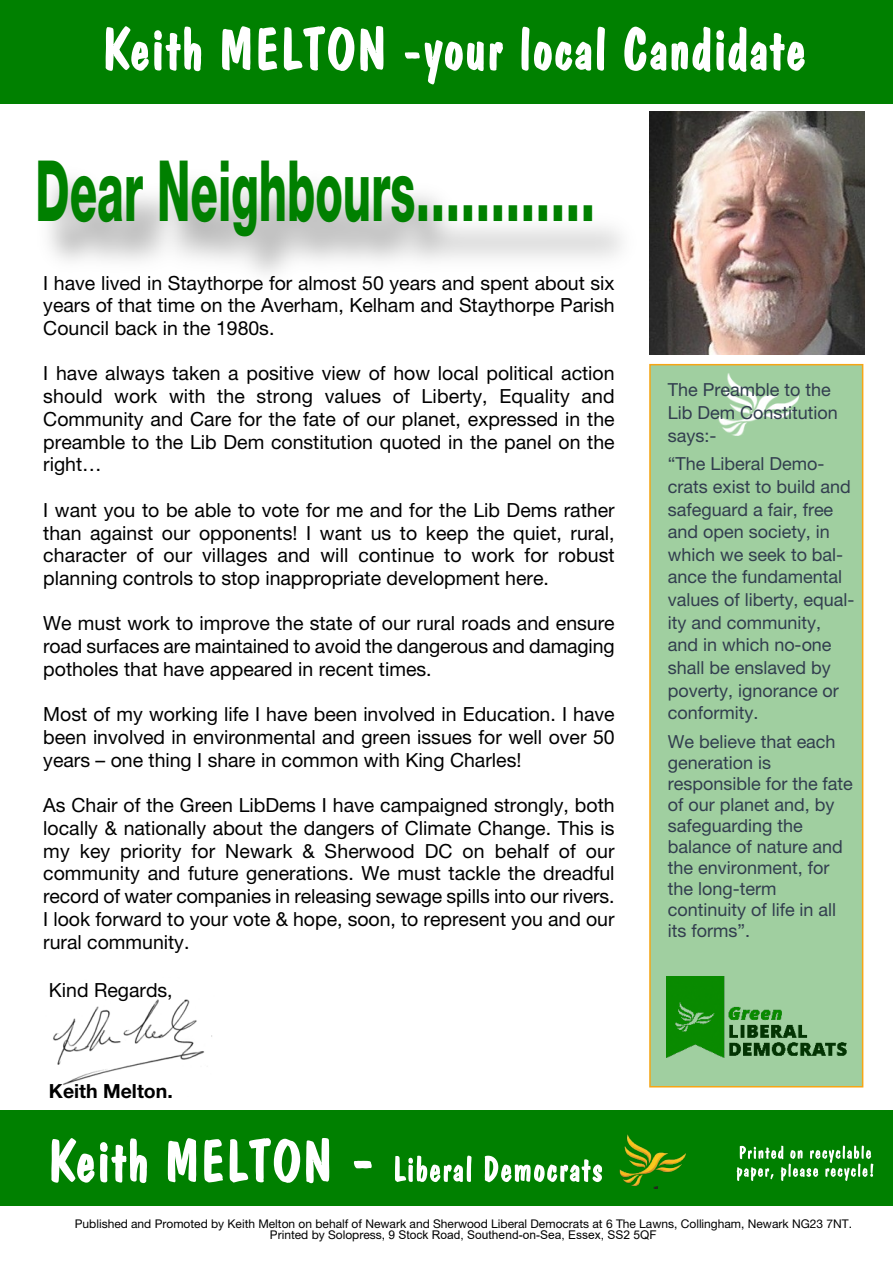
<style>
.page{position:relative;width:893px;height:1263px;background:#fff}
.page>*{position:absolute;margin:0;border:0;box-sizing:border-box;transform-origin:0 0}
.t1{font:800 84.6px "Helvetica Neue LT Std";color:#008000;scale:.53 1}
.t2{font:19.5px/22.6px "Helvetica Neue LT Std";color:#000;text-align:justify}
.t3{font:700 19.5px "Helvetica Neue LT Std";color:#000}
.t4{font:18px/22.6px "Helvetica Neue LT Std";color:#323e4f}
.t5{font:12px "Helvetica Neue LT Std";color:#000}
.t6{font:12px "Arial";color:#000}
.s1{font-family:"Helvetica Neue LT Std"}
</style>
<div class="page">
<img style="left:53px;top:999px;width:159px;height:86px">
<div style="left:0;top:1110px;width:893px;height:96px;background:#008000"></div>
<svg style="left:51px;top:1138px;width:96px;height:45px"></svg>
<svg style="left:168px;top:1138px;width:28px;height:44px"></svg>
<svg style="left:204px;top:1139px;width:19px;height:43px"></svg>
<svg style="left:230px;top:1138px;width:70px;height:45px"></svg>
<svg style="left:306px;top:1138px;width:23px;height:45px"></svg>
<svg style="left:354px;top:1161px;width:18px;height:7px"></svg>
<svg style="left:395px;top:1155px;width:76px;height:27px"></svg>
<svg style="left:485px;top:1156px;width:117px;height:26px"></svg>
<svg style="left:737px;top:1145px;width:136px;height:36px"></svg>
<img style="left:619px;top:1134px;width:67px;height:54px">
<div style="left:649px;top:364px;width:214px;height:723px;background:#a0cfa0;border:2px solid #f6a515"></div>
<img style="left:719px;top:373px;width:80px;height:62px">
<div style="left:0;top:0;width:893px;height:103px;background:#008000"></div>
<svg style="left:106px;top:26px;width:95px;height:45px"></svg>
<svg style="left:222px;top:26px;width:28px;height:44px"></svg>
<svg style="left:258px;top:27px;width:19px;height:44px"></svg>
<svg style="left:284px;top:26px;width:70px;height:45px"></svg>
<svg style="left:360px;top:26px;width:23px;height:45px"></svg>
<svg style="left:405px;top:40px;width:79px;height:44px"></svg>
<svg style="left:490px;top:42px;width:13px;height:29px"></svg>
<svg style="left:521px;top:27px;width:70px;height:44px"></svg>
<svg style="left:597px;top:27px;width:8px;height:44px"></svg>
<svg style="left:624px;top:27px;width:86px;height:45px"></svg>
<svg style="left:716px;top:27px;width:89px;height:45px"></svg>
<img style="left:649px;top:111px;width:215px;height:244px">
<h1 class="t1" style="left:35px;top:161px;width:1058px">Dear Neighbours…………</h1>
<p class="t2" style="left:43px;top:274px;width:573px">I have lived in Staythorpe for almost 50 years and spent about six years of that time on the Averham, Kelham and Staythorpe Parish Council back in the 1980s.</p>
<p class="t2" style="left:43px;top:365px;width:573px">I have always taken a positive view of how local political action should work with the strong values of Liberty, Equality and Community and Care for the fate of our planet, expressed in the preamble to the Lib Dem constitution quoted in the panel on the right…</p>
<p class="t2" style="left:43px;top:501px;width:573px">I want you to be able to vote for me and for the Lib Dems rather than against our opponents! I want us to keep the quiet, rural, character of our villages and will continue to work for robust planning controls to stop inappropriate development here.</p>
<p class="t2" style="left:43px;top:615px;width:573px">We must work to improve the state of our rural roads and ensure road surfaces are maintained to avoid the dangerous and damaging potholes that have appeared in recent times.</p>
<p class="t2" style="left:43px;top:706px;width:573px">Most of my working life I have been involved in Education. I have been involved in environmental and green issues for well over 50 years – one thing I share in common with King Charles!</p>
<p class="t2" style="left:43px;top:797px;width:573px">As Chair of the Green LibDems I have campaigned strongly, both locally &amp; nationally about the dangers of Climate Change. This is my key priority for Newark &amp; Sherwood DC on behalf of our community and future generations. We must tackle the dreadful record of water companies in releasing sewage spills into our rivers.<br>I look forward to your vote &amp; hope, soon, to represent you and our rural community.</p>
<p class="t2" style="left:49px;top:981px;width:125px">Kind Regards,</p>
<p class="t3" style="left:49px;top:1084px;width:125px">Keith Melton.</p>
<p class="t4" style="left:668px;top:381px;width:171px">The Preamble to the<br>Lib Dem Constitution says:-</p>
<p class="t4" style="left:668px;top:455px;width:188px">“The Liberal Demo&shy;crats exist to build and safeguard a fair, free and open society, in which we seek to bal&shy;ance the fundamental values of liberty, equal&shy;ity and community, and in which no-one shall be enslaved by poverty, ignorance or conformity.</p>
<p class="t4" style="left:668px;top:734px;width:187px;line-height:21px">We believe that each generation is responsible for the fate of our planet and, by safeguarding the balance of nature and the environment, for the long-term continuity of life in all its forms”.</p>
<p class="t5" style="left:75px;top:1219px;width:779px">Published and Promoted by Keith Melton on behalf of Newark and Sherwood Liberal Democrats at 6 The Lawns, Collingham, Newark NG23 7NT.</p>
<p class="t6" style="left:270px;top:1230px;width:388px"><span class="s1">Printed by Solopress,</span> 9 Stock Road, Southend-on-Sea, Essex, SS2 5QF</p>
</div>
